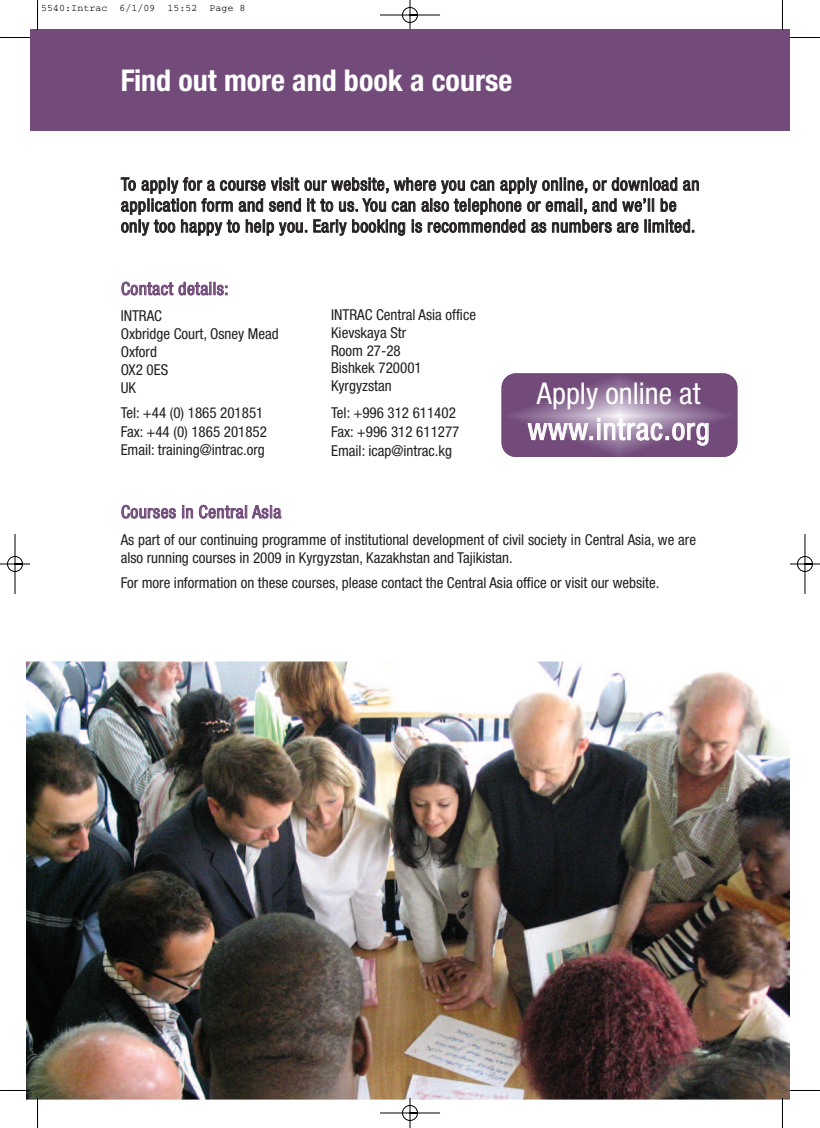
<style>
.page{position:relative;width:820px;height:1128px;background:#fff}
.page>*{position:absolute;margin:0;border:0;box-sizing:border-box;transform-origin:0 0}
.t1{font:condensed 30px/35.4px "Helvetica Neue";letter-spacing:.01em;color:#fff}
.t2{font:700 condensed 30px "Helvetica Neue";color:#fff}
.t3{font:condensed 17.5px/21px "Helvetica Neue";letter-spacing:.03em;color:#231f20}
.t4{font:condensed 17.5px "Helvetica Neue";letter-spacing:.025em;color:#734b7b}
.t5{font:condensed 15px/18px "Helvetica Neue";color:#231f20}
.t6{font:10px "Courier";color:#000}
</style>
<div class="page">
<img style="left:0;top:0;width:819px;height:1127px">
<p class="t6" style="left:41px;top:5px;width:206px">5540:Intrac 6/1/09 15:52 Page 8</p>
<h1 class="t2" style="left:121px;top:62px;width:393px">Find out more and book a course</h1>
<p class="t3" style="left:121px;top:175px;width:579px">To apply for a course visit our website, where you can apply online, or download an application form and send it to us. You can also telephone or email, and we’ll be only too happy to help you. Early booking is recommended as numbers are limited.</p>
<p class="t4" style="left:121px;top:282px;width:109px">Contact details:</p>
<p class="t5" style="left:121px;top:307px;width:159px">INTRAC<br>Oxbridge Court, Osney Mead<br>Oxford<br>OX2 0ES<br>UK</p>
<p class="t5" style="left:121px;top:404px;width:148px;line-height:18.8px">Tel: +44 (0) 1865 201851<br>Fax: +44 (0) 1865 201852<br>Email: training@intrac.org</p>
<p class="t5" style="left:331px;top:308px;width:146px;line-height:17.5px">INTRAC Central Asia office<br>Kievskaya Str<br>Room 27-28<br>Bishkek 720001<br>Kyrgyzstan</p>
<p class="t5" style="left:331px;top:405px;width:130px;line-height:18.8px">Tel: +996 312 611402<br>Fax: +996 312 611277<br>Email: icap@intrac.kg</p>
<h1 class="t1" style="left:527px;top:378px;width:183px">Apply online at www.intrac.org</h1>
<p class="t4" style="left:121px;top:505px;width:161px">Courses in Central Asia</p>
<p class="t5" style="left:121px;top:531px;width:576px;line-height:18.5px">As part of our continuing programme of institutional development of civil society in Central Asia, we are also running courses in 2009 in Kyrgyzstan, Kazakhstan and Tajikistan.</p>
<p class="t5" style="left:121px;top:574px;width:540px">For more information on these courses, please contact the Central Asia office or visit our website.</p>
</div>
